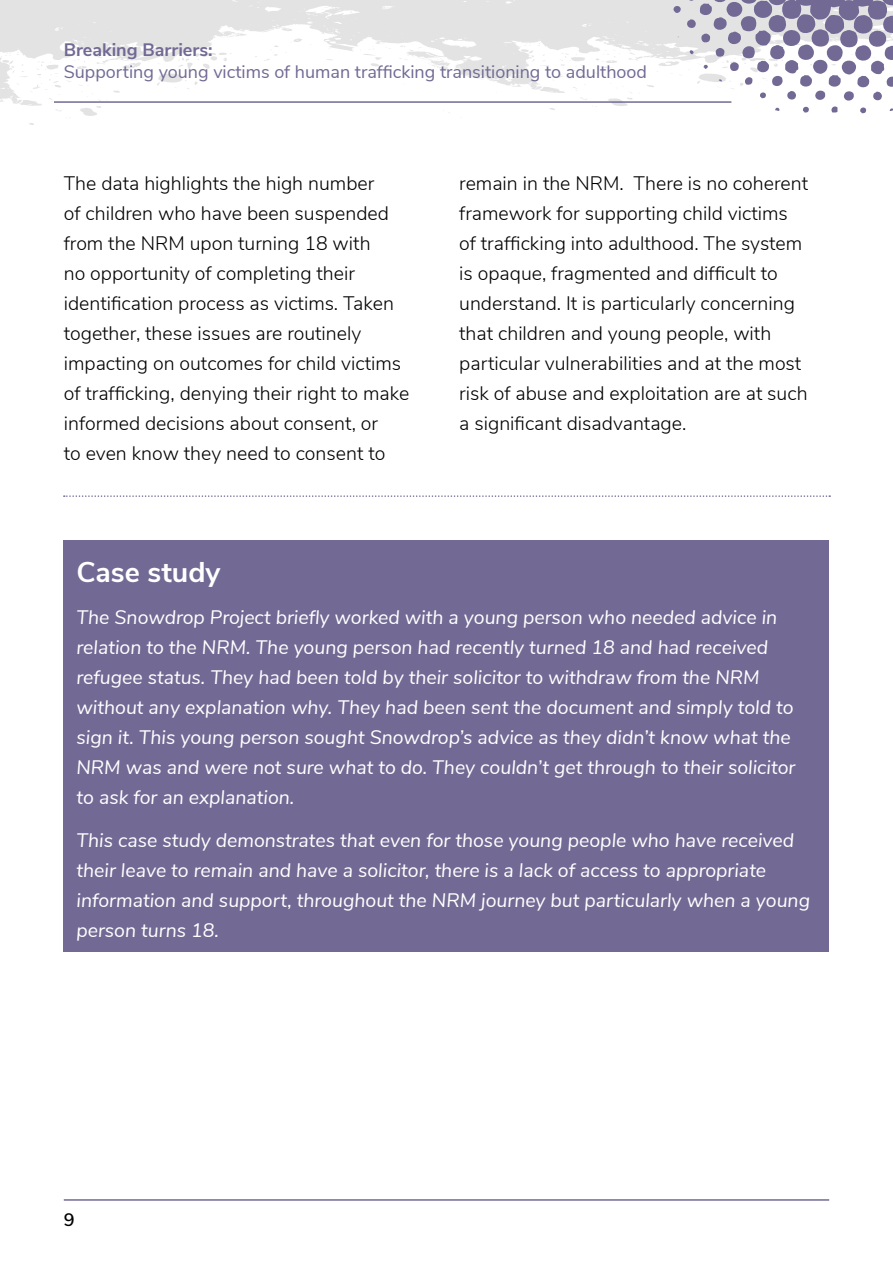
<style>
.page{position:relative;width:893px;height:1263px;background:#fff}
.page>*{position:absolute;margin:0;border:0;box-sizing:border-box;transform-origin:0 0}
.t1{font:700 28.5px "Nunito Sans";color:#fff}
.t2{font:italic 19.5px/30px "Nunito Sans";color:#fff}
.t3{font:300 19.5px/30px "Nunito Sans";color:#000}
.t4{font:18px "Nunito Sans";color:#726994}
.t5{font:700 18px "Nunito Sans";color:#726994}
.t6{font:600 18px "Nunito Sans";color:#000}
</style>
<div class="page">
<svg style="left:0;top:0;width:189px;height:125px"></svg>
<svg style="left:189px;top:0;width:675px;height:114px"></svg>
<svg style="left:673px;top:0;width:220px;height:113px"></svg>
<hr style="left:54px;top:101px;width:677px;height:2px;background:#726994">
<hr style="left:64px;top:1199px;width:765px;height:2px;background:#726994">
<div style="left:64px;top:540px;width:765px;height:411px;background:#726994"></div>
<svg style="left:64px;top:495px;width:766px;height:2px"></svg>
<p class="t5" style="left:64px;top:37px;width:150px">Breaking Barriers:</p>
<p class="t4" style="left:64px;top:59px;width:585px">Supporting young victims of human trafficking transitioning to adulthood</p>
<p class="t3" style="left:64px;top:167px;width:347px">The data highlights the high number<br>of children who have been suspended from the NRM upon turning 18 with<br>no opportunity of completing their identification process as victims. Taken together, these issues are routinely impacting on outcomes for child victims of trafficking, denying their right to make informed decisions about consent, or<br>to even know they need to consent to</p>
<p class="t3" style="left:459px;top:167px;width:350px">remain in the NRM. There is no coherent framework for supporting child victims of trafficking into adulthood. The system is opaque, fragmented and difficult to understand. It is particularly concerning that children and young people, with particular vulnerabilities and at the most risk of abuse and exploitation are at such a significant disadvantage.</p>
<h1 class="t1" style="left:77px;top:551px;width:145px">Case study</h1>
<p class="t2" style="left:77px;top:601px;width:720px">The Snowdrop Project briefly worked with a young person who needed advice in relation to the NRM. The young person had recently turned 18 and had received refugee status. They had been told by their solicitor to withdraw from the NRM without any explanation why. They had been sent the document and simply told to sign it. This young person sought Snowdrop’s advice as they didn’t know what the NRM was and were not sure what to do. They couldn’t get through to their solicitor to ask for an explanation.</p>
<p class="t2" style="left:77px;top:824px;width:735px">This case study demonstrates that even for those young people who have received their leave to remain and have a solicitor, there is a lack of access to appropriate information and support, throughout the NRM journey but particularly when a young person turns 18.</p>
<p class="t6" style="left:64px;top:1206px;width:12px">9</p>
</div>
